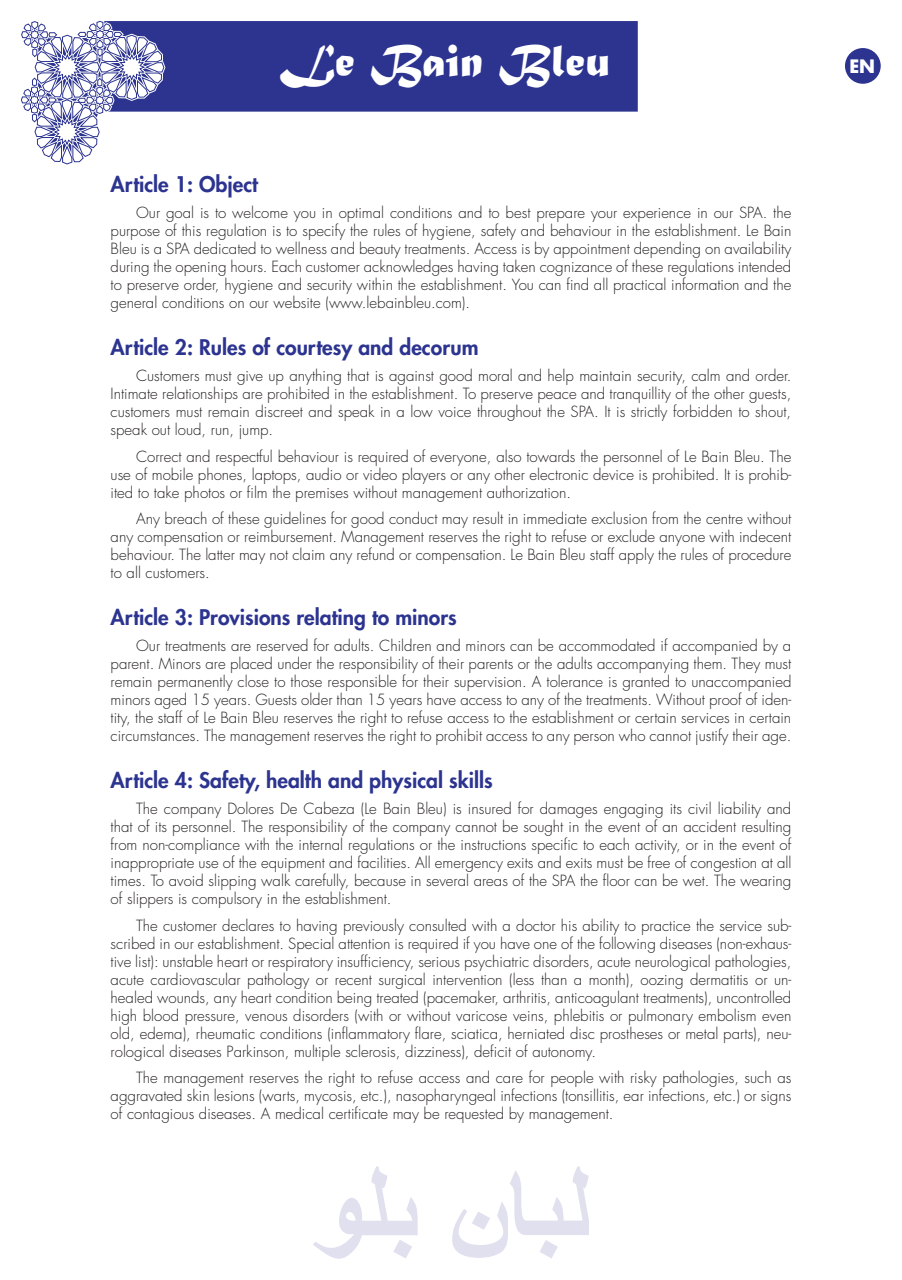
<style>
.page{position:relative;width:902px;height:1280px;background:#fff}
.page>*{position:absolute;margin:0;border:0;box-sizing:border-box;transform-origin:0 0}
.t1{font:47.55px "Matura MT Script Capitals";color:#fff}
.t2{font:800 21px "Futura Std";color:#2c3490}
.t3{font:700 18px "Futura Std";color:#fff}
.t4{font:300 15px/18px "Futura Std";color:#231f20;text-align:justify}
</style>
<div class="page">
<div style="left:167px;top:21px;width:470px;height:91px;background:#2c3490"></div>
<svg style="left:21px;top:21px;width:146px;height:144px"></svg>
<svg style="left:452px;top:1166px;width:137px;height:92px"></svg>
<svg style="left:313px;top:1166px;width:104px;height:93px"></svg>
<div style="left:844px;top:48px;width:36px;height:36px;background:#2c3490;border-radius:50%"></div>
<h1 class="t1" style="left:279px;top:32px;width:332px">Le Bain Bleu</h1>
<h2 class="t2" style="left:111px;top:171px;width:149px">Article 1: Object</h2>
<p class="t4" style="left:111px;top:204px;width:682px;text-indent:26px">Our goal is to welcome you in optimal conditions and to best prepare your experience in our SPA. the purpose of this regulation is to specify the rules of hygiene, safety and behaviour in the establishment. Le Bain Bleu is a SPA dedicated to wellness and beauty treatments. Access is by appointment depending on availability during the opening hours. Each customer acknowledges having taken cognizance of these regulations intended to preserve order, hygiene and security within the establishment. You can find all practical information and the general conditions on our website (www.lebainbleu.com).</p>
<h2 class="t2" style="left:111px;top:334px;width:369px">Article 2: Rules of courtesy and decorum</h2>
<p class="t4" style="left:111px;top:367px;width:682px;text-indent:26px">Customers must give up anything that is against good moral and help maintain security, calm and order.<br>Intimate relationships are prohibited in the establishment. To preserve peace and tranquillity of the other guests, customers must remain discreet and speak in a low voice throughout the SPA. It is strictly forbidden to shout, speak out loud, run, jump.</p>
<p class="t4" style="left:111px;top:448px;width:682px;text-indent:26px">Correct and respectful behaviour is required of everyone, also towards the personnel of Le Bain Bleu. The use of mobile phones, laptops, audio or video players or any other electronic device is prohibited. It is prohib&shy;ited to take photos or film the premises without management authorization.</p>
<p class="t4" style="left:111px;top:510px;width:682px;text-indent:26px">Any breach of these guidelines for good conduct may result in immediate exclusion from the centre without any compensation or reimbursement. Management reserves the right to refuse or exclude anyone with indecent behaviour. The latter may not claim any refund or compensation. Le Bain Bleu staff apply the rules of procedure to all customers.</p>
<h2 class="t2" style="left:111px;top:604px;width:347px">Article 3: Provisions relating to minors</h2>
<p class="t4" style="left:111px;top:637px;width:682px;text-indent:26px">Our treatments are reserved for adults. Children and minors can be accommodated if accompanied by a parent. Minors are placed under the responsibility of their parents or the adults accompanying them. They must remain permanently close to those responsible for their supervision. A tolerance is granted to unaccompanied minors aged 15 years. Guests older than 15 years have access to any of the treatments. Without proof of iden&shy;tity, the staff of Le Bain Bleu reserves the right to refuse access to the establishment or certain services in certain circumstances. The management reserves the right to prohibit access to any person who cannot justify their age.</p>
<h2 class="t2" style="left:111px;top:767px;width:383px">Article 4: Safety, health and physical skills</h2>
<p class="t4" style="left:111px;top:800px;width:682px;text-indent:26px">The company Dolores De Cabeza (Le Bain Bleu) is insured for damages engaging its civil liability and that of its personnel. The responsibility of the company cannot be sought in the event of an accident resulting from non-compliance with the internal regulations or the instructions specific to each activity, or in the event of inappropriate use of the equipment and facilities. All emergency exits and exits must be free of congestion at all times. To avoid slipping walk carefully, because in several areas of the SPA the floor can be wet. The wearing of slippers is compulsory in the establishment.</p>
<p class="t4" style="left:111px;top:917px;width:682px;text-indent:26px">The customer declares to having previously consulted with a doctor his ability to practice the service sub&shy;scribed in our establishment. Special attention is required if you have one of the following diseases (non-exhaus&shy;tive list): unstable heart or respiratory insufficiency, serious psychiatric disorders, acute neurological pathologies, acute cardiovascular pathology or recent surgical intervention (less than a month), oozing dermatitis or un&shy;healed wounds, any heart condition being treated (pacemaker, arthritis, anticoagulant treatments), uncontrolled high blood pressure, venous disorders (with or without varicose veins, phlebitis or pulmonary embolism even old, edema), rheumatic conditions (inflammatory flare, sciatica, herniated disc prostheses or metal parts), neu&shy;rological diseases Parkinson, multiple sclerosis, dizziness), deficit of autonomy.</p>
<p class="t4" style="left:111px;top:1069px;width:682px;text-indent:26px">The management reserves the right to refuse access and care for people with risky pathologies, such as aggravated skin lesions (warts, mycosis, etc.), nasopharyngeal infections (tonsillitis, ear infections, etc.) or signs of contagious diseases. A medical certificate may be requested by management.</p>
<p class="t3" style="left:849px;top:55px;width:27px">EN</p>
</div>
